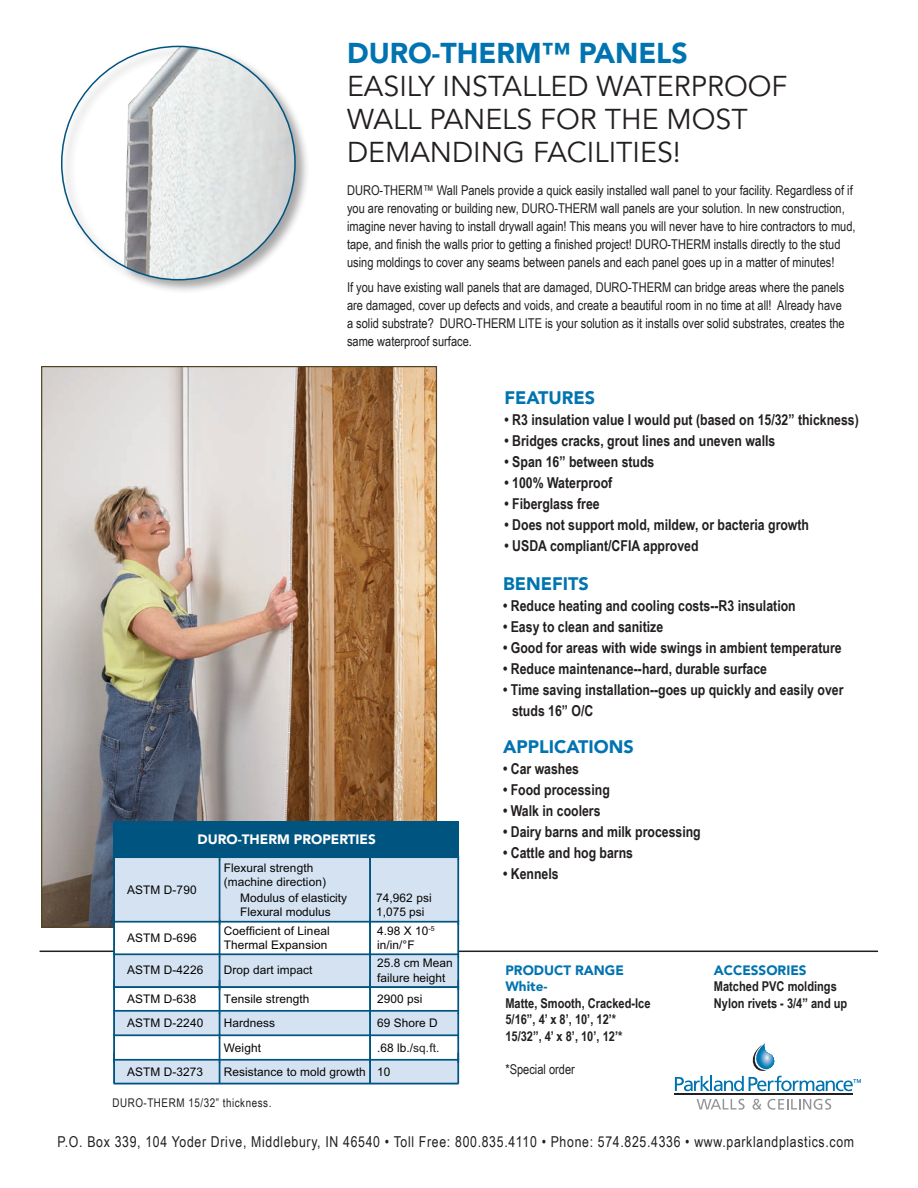
<style>
.page{position:relative;width:918px;height:1188px;background:#fff}
.page>*{position:absolute;margin:0;border:0;box-sizing:border-box;transform-origin:0 0}
.t1{font:28.5px/33px "Avenir LT Std";color:#231f20}
.t2{font:900 28.5px "Avenir LT Std";color:#0074b0}
.t3{font:900 18px "Avenir LT Std";color:#0074b0}
.t4{font:700 15px/21px "Arial Narrow";color:#231f20}
.t5{font:15px "Arial Narrow";letter-spacing:.045em;color:#231f20}
.t6{font:13.5px/18px "Arial Narrow";color:#231f20}
.t7{font:700 13.5px "Arial Narrow";color:#231f20}
.t8{font:900 13.5px "Avenir LT Std";color:#0074b0}
.t9{font:900 13.5px "Avenir LT Std";color:#fff}
.t10{font:12px "Arial Narrow";letter-spacing:.045em;color:#231f20}
.t11{font:11.85px/14.2px "Arial";letter-spacing:.005em;color:#050504}
.s1{color:#231f20}
</style>
<div class="page">
<img style="left:43px;top:368px;width:392px;height:558px">
<hr style="left:40px;top:951px;width:838px;height:1px;background:#231f20">
<svg style="left:697px;top:1099px;width:48px;height:11px"></svg>
<svg style="left:753px;top:1099px;width:78px;height:11px"></svg>
<hr style="left:675px;top:1094px;width:178px;height:1px;background:#231f20">
<svg style="left:675px;top:1043px;width:186px;height:48px"></svg>
<div style="left:114px;top:857px;width:345px;height:226px;background:#fff"></div>
<div style="left:114px;top:858px;width:344px;height:64px;background:#d4e2f2"></div>
<div style="left:114px;top:954px;width:344px;height:33px;background:#d4e2f2"></div>
<div style="left:114px;top:1010px;width:343px;height:26px;background:#d4e2f2"></div>
<div style="left:114px;top:1059px;width:345px;height:26px;background:#d4e2f2"></div>
<div style="left:114px;top:856px;width:106px;height:2px;border:1px solid #005480"></div>
<div style="left:219px;top:856px;width:151px;height:2px;border:1px solid #005480"></div>
<div style="left:370px;top:856px;width:88px;height:2px;border:1px solid #005480"></div>
<div style="left:113px;top:859px;width:2px;height:63px;border:1px solid #005480"></div>
<div style="left:219px;top:859px;width:1px;height:63px;border:1px solid #005480"></div>
<div style="left:369px;top:859px;width:2px;height:63px;border:1px solid #005480"></div>
<div style="left:457px;top:859px;width:2px;height:63px;border:1px solid #005480"></div>
<div style="left:114px;top:921px;width:106px;height:2px;border:1px solid #005480"></div>
<div style="left:219px;top:921px;width:151px;height:2px;border:1px solid #005480"></div>
<div style="left:370px;top:921px;width:88px;height:2px;border:1px solid #005480"></div>
<svg style="left:113px;top:908px;width:2px;height:48px"></svg>
<div style="left:114px;top:953px;width:106px;height:2px;border:1px solid #005480"></div>
<svg style="left:218px;top:908px;width:3px;height:49px"></svg>
<div style="left:219px;top:953px;width:151px;height:2px;border:1px solid #005480"></div>
<svg style="left:369px;top:912px;width:2px;height:44px"></svg>
<div style="left:370px;top:953px;width:88px;height:2px;border:1px solid #005480"></div>
<svg style="left:457px;top:908px;width:3px;height:49px"></svg>
<div style="left:113px;top:956px;width:2px;height:31px;border:1px solid #005480"></div>
<div style="left:219px;top:956px;width:1px;height:31px;border:1px solid #005480"></div>
<div style="left:369px;top:956px;width:2px;height:31px;border:1px solid #005480"></div>
<div style="left:457px;top:956px;width:2px;height:31px;border:1px solid #005480"></div>
<div style="left:114px;top:986px;width:106px;height:2px;border:1px solid #005480"></div>
<div style="left:219px;top:986px;width:151px;height:2px;border:1px solid #005480"></div>
<div style="left:370px;top:986px;width:88px;height:2px;border:1px solid #005480"></div>
<div style="left:113px;top:980px;width:2px;height:31px;border:1px solid #005480"></div>
<div style="left:219px;top:980px;width:1px;height:31px;border:1px solid #005480"></div>
<div style="left:369px;top:980px;width:2px;height:31px;border:1px solid #005480"></div>
<div style="left:457px;top:980px;width:2px;height:31px;border:1px solid #005480"></div>
<div style="left:114px;top:1010px;width:106px;height:2px;border:1px solid #005480"></div>
<div style="left:219px;top:1010px;width:151px;height:2px;border:1px solid #005480"></div>
<div style="left:370px;top:1010px;width:88px;height:2px;border:1px solid #005480"></div>
<div style="left:114px;top:1034px;width:106px;height:2px;border:1px solid #005480"></div>
<div style="left:219px;top:1034px;width:151px;height:2px;border:1px solid #005480"></div>
<div style="left:370px;top:1034px;width:88px;height:2px;border:1px solid #005480"></div>
<svg style="left:113px;top:981px;width:2px;height:72px"></svg>
<div style="left:114px;top:1059px;width:106px;height:2px;border:1px solid #005480"></div>
<div style="left:219px;top:1059px;width:151px;height:2px;border:1px solid #005480"></div>
<div style="left:370px;top:1059px;width:88px;height:2px;border:1px solid #005480"></div>
<svg style="left:457px;top:981px;width:2px;height:72px"></svg>
<div style="left:113px;top:1053px;width:2px;height:31px;border:1px solid #005480"></div>
<svg style="left:219px;top:981px;width:1px;height:102px"></svg>
<svg style="left:369px;top:981px;width:2px;height:81px"></svg>
<div style="left:369px;top:1062px;width:2px;height:22px;border:1px solid #005480"></div>
<div style="left:457px;top:1053px;width:2px;height:31px;border:1px solid #005480"></div>
<div style="left:114px;top:1083px;width:106px;height:1px;border:1px solid #005480"></div>
<div style="left:219px;top:1083px;width:151px;height:1px;border:1px solid #005480"></div>
<div style="left:370px;top:1083px;width:88px;height:1px;border:1px solid #005480"></div>
<div style="left:113px;top:821px;width:346px;height:36px;background:#005480"></div>
<div style="left:59px;top:44px;width:251px;height:251px;background:#231f20;opacity:.4"></div>
<img style="left:62px;top:46px;width:233px;height:234px;border-radius:117px">
<p class="t2" style="left:347px;top:36px;width:342px">DURO-THERM™ PANELS</p>
<p class="t1" style="left:347px;top:71px;width:442px">EASILY INSTALLED WATERPROOF<br>WALL PANELS FOR THE MOST<br>DEMANDING FACILITIES!</p>
<p class="t6" style="left:347px;top:181px;width:510px">DURO-THERM™ Wall Panels provide a quick easily installed wall panel to your facility. Regardless of if you are renovating or building new, DURO-THERM wall panels are your solution. In new construction, imagine never having to install drywall again! This means you will never have to hire contractors to mud, tape, and finish the walls prior to getting a finished project! DURO-THERM installs directly to the stud using moldings to cover any seams between panels and each panel goes up in a matter of minutes!</p>
<p class="t6" style="left:347px;top:278px;width:499px">If you have existing wall panels that are damaged, DURO-THERM can bridge areas where the panels are damaged, cover up defects and voids, and create a beautiful room in no time at all! Already have a solid substrate? DURO-THERM LITE is your solution as it installs over solid substrates, creates the same waterproof surface.</p>
<p class="t9" style="left:198px;top:831px;width:180px">DURO-THERM PROPERTIES</p>
<p class="t11" style="left:127px;top:882px;width:71px">ASTM D-790</p>
<p class="t11" style="left:224px;top:861px;width:104px">Flexural strength (machine direction)</p>
<p class="t11" style="left:240px;top:891px;width:108px">Modulus of elasticity<br>Flexural modulus</p>
<p class="t11" style="left:376px;top:891px;width:57px">74,962 psi<br>1,075 psi</p>
<p class="t11" style="left:127px;top:930px;width:71px">ASTM D-696</p>
<p class="t11" style="left:224px;top:924px;width:108px">Coefficient of Lineal<br>Thermal Expansion</p>
<p class="t11" style="left:377px;top:924px;width:59px">4.98 X 10<sup>-5 </sup>in/in/°F</p>
<p class="t11" style="left:127px;top:963px;width:78px">ASTM D-4226</p>
<p class="t11" style="left:224px;top:963px;width:90px">Drop dart impact</p>
<p class="t11" style="left:377px;top:956px;width:77px">25.8 cm Mean failure height</p>
<p class="t11" style="left:127px;top:992px;width:71px">ASTM D-638</p>
<p class="t11" style="left:224px;top:992px;width:87px">Tensile strength</p>
<p class="t11" style="left:377px;top:992px;width:47px">2900 psi</p>
<p class="t11" style="left:127px;top:1016px;width:78px">ASTM D-2240</p>
<p class="t11" style="left:224px;top:1016px;width:53px">Hardness</p>
<p class="t11" style="left:377px;top:1016px;width:62px">69 Shore D</p>
<p class="t11" style="left:127px;top:1065px;width:77px">ASTM D-3273</p>
<p class="t11" style="left:224px;top:1065px;width:168px">Resistance to mold growth 10</p>
<p class="t11" style="left:224px;top:1041px;width:39px">Weight</p>
<p class="t11" style="left:377px;top:1041px;width:64px">.68 lb./<span class="s1">sq.ft.</span></p>
<p class="t10" style="left:112px;top:1094px;width:160px">DURO-THERM 15/32” thickness.</p>
<p class="t3" style="left:505px;top:386px;width:92px">FEATURES</p>
<p class="t4" style="left:505px;top:408px;width:356px">• R3 insulation value I would put (based on 15/32” thickness)</p>
<p class="t4" style="left:505px;top:429px;width:272px">• Bridges cracks, grout lines and uneven walls</p>
<p class="t4" style="left:505px;top:450px;width:151px">• Span 16” between studs</p>
<p class="t4" style="left:505px;top:471px;width:109px">• 100% Waterproof</p>
<p class="t4" style="left:505px;top:492px;width:97px">• Fiberglass free</p>
<p class="t4" style="left:505px;top:513px;width:306px">• Does not support mold, mildew, or bacteria growth</p>
<p class="t4" style="left:505px;top:534px;width:196px">• USDA compliant/CFIA approved</p>
<p class="t3" style="left:503px;top:573px;width:87px">BENEFITS</p>
<p class="t4" style="left:503px;top:595px;width:294px">• Reduce heating and cooling costs--R3 insulation</p>
<p class="t4" style="left:503px;top:616px;width:162px">• Easy to clean and sanitize</p>
<p class="t4" style="left:503px;top:637px;width:340px">• Good for areas with wide swings in ambient temperature</p>
<p class="t4" style="left:503px;top:658px;width:266px">• Reduce maintenance--hard, durable surface</p>
<p class="t4" style="left:512px;top:679px;width:333px;text-indent:-9px">• Time saving installation--goes up quickly and easily over studs 16” O/C</p>
<p class="t3" style="left:503px;top:736px;width:132px">APPLICATIONS</p>
<p class="t4" style="left:503px;top:757px;width:78px">• Car washes</p>
<p class="t4" style="left:503px;top:778px;width:108px">• Food processing</p>
<p class="t4" style="left:503px;top:799px;width:99px">• Walk in coolers</p>
<p class="t4" style="left:503px;top:820px;width:199px">• Dairy barns and milk processing</p>
<p class="t4" style="left:503px;top:841px;width:132px">• Cattle and hog barns</p>
<p class="t4" style="left:503px;top:862px;width:57px">• Kennels</p>
<p class="t8" style="left:505px;top:962px;width:120px">PRODUCT RANGE</p>
<p class="t8" style="left:505px;top:978px;width:43px">White-</p>
<p class="t7" style="left:505px;top:993px;width:147px">Matte, Smooth, Cracked-Ice</p>
<p class="t7" style="left:505px;top:1009px;width:112px">5/16”, 4’ x 8’, 10’, 12’*</p>
<p class="t7" style="left:505px;top:1026px;width:118px">15/32”, 4’ x 8’, 10’, 12’*</p>
<p class="t6" style="left:505px;top:1059px;width:71px">*Special order</p>
<p class="t8" style="left:714px;top:962px;width:94px">ACCESSORIES</p>
<p class="t7" style="left:714px;top:976px;width:125px">Matched PVC moldings</p>
<p class="t7" style="left:714px;top:993px;width:135px">Nylon rivets - 3/4” and up</p>
<p class="t5" style="left:58px;top:1131px;width:798px">P.O. Box 339, 104 Yoder Drive, Middlebury, IN 46540 • Toll Free: 800.835.4110 • Phone: 574.825.4336 • www.parklandplastics.com</p>
</div>
